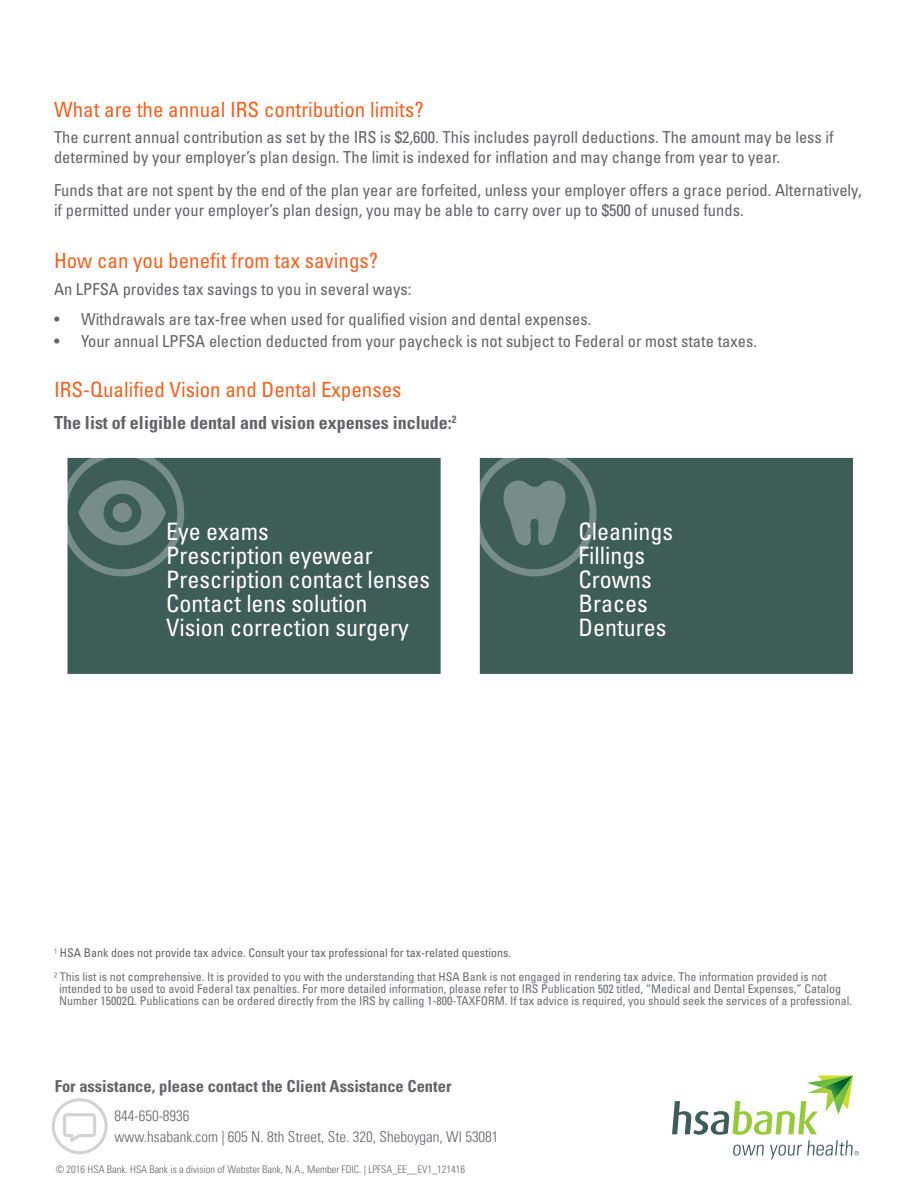
<style>
.page{position:relative;width:918px;height:1188px;background:#fff}
.page>*{position:absolute;margin:0;border:0;box-sizing:border-box;transform-origin:0 0}
.t1{font:condensed 24px "Univers LT Std";color:#fff}
.t2{font:condensed 21px "Univers LT Std";color:#f26221}
.t3{font:700 condensed 18px "Univers LT Std";color:#636366}
.t4{font:condensed 16.5px/19.8px "Univers LT Std";color:#636366}
.t5{font:700 condensed 16.5px "Univers LT Std";color:#636366}
.t6{font:300 condensed 15px "Univers LT Std";color:#636366}
.t7{font:condensed 12px "Univers LT Std";color:#6c6d70}
.t8{font:condensed 12px "Univers LT Std";color:#636366}
.t9{font:300 condensed 10.5px "Univers LT Std";color:#636366}
.s1{font-weight:300}
.s2{font-weight:300;color:#636366}
</style>
<div class="page">
<div style="left:68px;top:458px;width:373px;height:216px;background:#3e5d57;border:2px solid #3e5d57"></div>
<div style="left:480px;top:458px;width:373px;height:216px;background:#3e5d57;border:2px solid #3e5d57"></div>
<svg style="left:67px;top:457px;width:117px;height:119px"></svg>
<div style="left:112px;top:503px;width:20px;height:20px;background:#778d89;border-radius:50%"></div>
<svg style="left:479px;top:457px;width:118px;height:119px"></svg>
<svg style="left:672px;top:1076px;width:187px;height:83px"></svg>
<svg style="left:52px;top:1098px;width:56px;height:56px"></svg>
<p class="t2" style="left:54px;top:96px;width:371px">What are the annual IRS contribution limits?</p>
<p class="t4" style="left:54px;top:127px;width:781px">The current annual contribution as set by the IRS is $2,600. This includes payroll deductions. The amount may be less if determined by your employer’s plan design. The limit is indexed for inflation and may change from year to year.</p>
<p class="t4" style="left:54px;top:180px;width:809px">Funds that are not spent by the end of the plan year are forfeited, unless your employer offers a grace period. Alternatively, if permitted under your employer’s plan design, you may be able to carry over up to $500 of unused funds.</p>
<p class="t2" style="left:54px;top:248px;width:326px">How can you benefit from tax savings?</p>
<p class="t4" style="left:54px;top:279px;width:359px">An LPFSA provides tax savings to you in several ways:</p>
<p class="t4" style="left:54px;top:309px;width:539px">• Withdrawals are tax-free when used for qualified vision and dental expenses.</p>
<p class="t4" style="left:54px;top:331px;width:705px">• Your annual LPFSA election deducted from your paycheck is not subject to Federal or most state taxes.</p>
<p class="t2" style="left:54px;top:376px;width:349px">IRS-Qualified Vision and Dental Expenses</p>
<p class="t3" style="left:54px;top:411px;width:404px">The list of eligible dental and vision expenses include:<sup>2</sup></p>
<p class="t1" style="left:166px;top:516px;width:104px">Eye exams</p>
<p class="t1" style="left:166px;top:540px;width:208px">Prescription eyewear</p>
<p class="t1" style="left:166px;top:564px;width:265px">Prescription contact lenses</p>
<p class="t1" style="left:166px;top:588px;width:203px">Contact lens solution</p>
<p class="t1" style="left:166px;top:612px;width:244px">Vision correction surgery</p>
<p class="t1" style="left:579px;top:516px;width:96px">Cleanings</p>
<p class="t1" style="left:579px;top:540px;width:68px">Fillings</p>
<p class="t1" style="left:579px;top:564px;width:75px">Crowns</p>
<p class="t1" style="left:579px;top:588px;width:71px">Braces</p>
<p class="t1" style="left:579px;top:612px;width:89px">Dentures</p>
<p class="t8" style="left:54px;top:945px;width:459px"><span class="s1">1</span> HSA Bank does not provide tax advice. Consult your tax professional for tax‐related questions.</p>
<p class="t7" style="left:54px;top:969px;width:774px"><span class="s2">2</span> This list is not comprehensive. It is provided to you with the understanding that HSA Bank is not engaged in rendering tax advice. The information provided is not</p>
<p class="t7" style="left:59px;top:981px;width:783px">intended to be used to avoid Federal tax penalties. For more detailed information, please refer to IRS Publication 502 titled, “Medical and Dental Expenses,” Catalog</p>
<p class="t7" style="left:59px;top:993px;width:794px">Number 15002Q. Publications can be ordered directly from the IRS by calling 1-800-TAXFORM. If tax advice is required, you should seek the services of a professional.</p>
<p class="t5" style="left:55px;top:1076px;width:398px">For assistance, please contact the Client Assistance Center</p>
<p class="t6" style="left:115px;top:1106px;width:76px">844-650-8936</p>
<p class="t6" style="left:115px;top:1127px;width:386px">www.hsabank.com | 605 N. 8th Street, Ste. 320, Sheboygan, WI 53081</p>
<p class="t9" style="left:56px;top:1163px;width:411px">© 2016 HSA Bank. HSA Bank is a division of Webster Bank, N.A., Member FDIC. | LPFSA_EE__EV1_121416</p>
</div>
